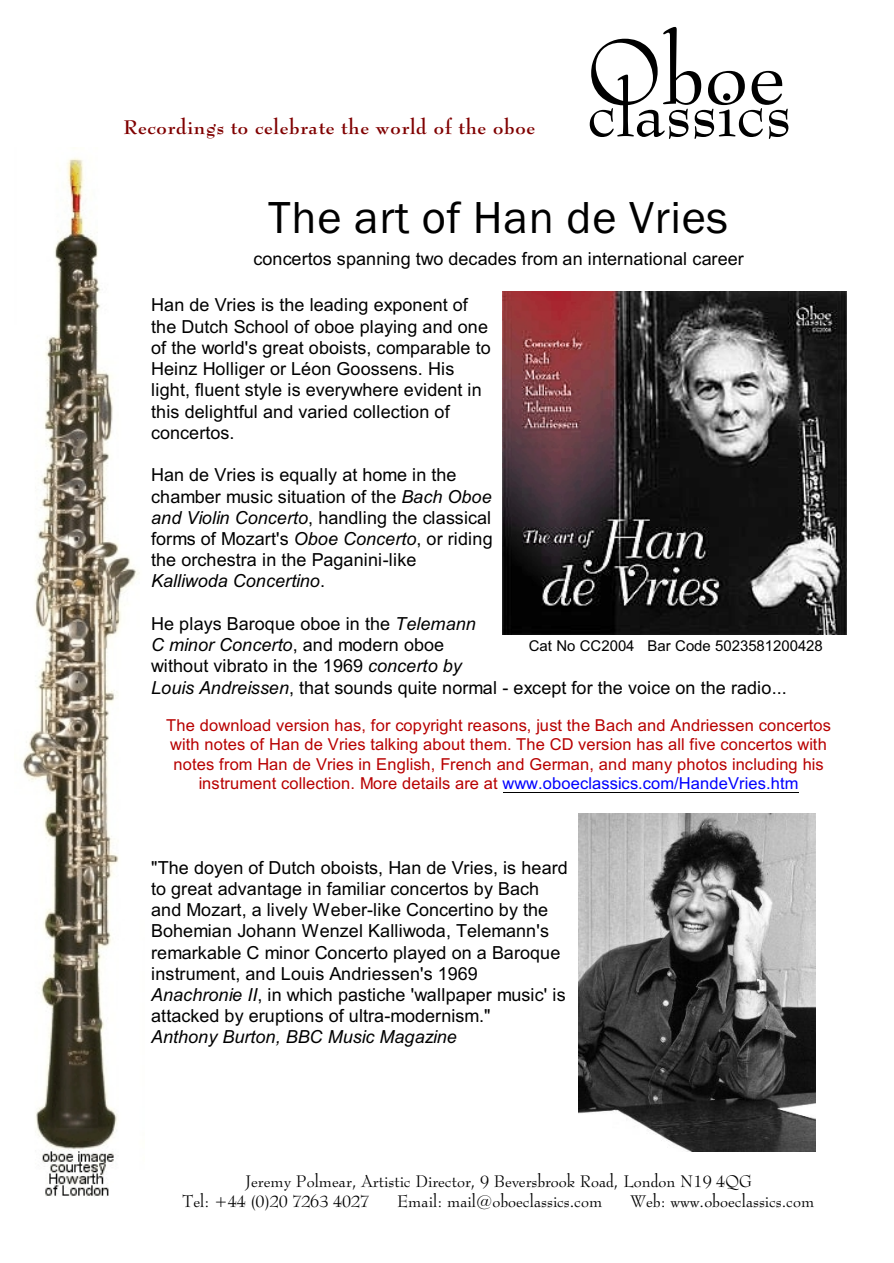
<style>
.page{position:relative;width:894px;height:1263px;background:#fff}
.page>*{position:absolute;margin:0;border:0;box-sizing:border-box;transform-origin:0 0}
.t1{font:89.85px "Bernhard Mod BT";color:#000}
.t2{font:72px "Bernhard Mod BT";color:#000}
.t3{font:46.5px "Franklin Gothic";letter-spacing:.015em;color:#000}
.t4{font:700 19.5px "Bernhard Mod BT";letter-spacing:.035em;color:#800000}
.t5{font:18px/21.3px "Arial";letter-spacing:.005em;color:#000}
.t6{font:italic 18px "Arial";color:#000}
.t7{font:16.5px/19.5px "Arial";letter-spacing:.01em;color:#b80000;text-align:center}
.t8{font:16.5px/20.5px "Bernhard Mod BT";color:#000}
.t9{font:15px "Arial";color:#000}
.s1{font-style:italic}
.s2{color:#00f}
</style>
<div class="page">
<img style="left:22px;top:158px;width:118px;height:1038px">
<hr style="left:503px;top:792px;width:295px;height:1px;background:#000">
<img style="left:503px;top:291px;width:343px;height:344px">
<img style="left:579px;top:814px;width:237px;height:337px">
<p class="t4" style="left:123px;top:119px;width:413px">Recordings to celebrate the world of the oboe</p>
<h1 class="t1" style="left:587px;top:35px;width:199px">Oboe</h1>
<h2 class="t2" style="left:587px;top:81px;width:206px">classics</h2>
<h3 class="t3" style="left:268px;top:200px;width:462px">The art of Han de Vries</h3>
<p class="t5" style="left:253px;top:249px;width:492px">concertos spanning two decades from an international career</p>
<p class="t5" style="left:151px;top:296px;width:341px">Han de Vries is the leading exponent of the Dutch School of oboe playing and one of the world's great oboists, comparable to Heinz Holliger or Léon Goossens. His light, fluent style is everywhere evident in this delightful and varied collection of concertos.</p>
<p class="t5" style="left:151px;top:466px;width:343px">Han de Vries is equally at home in the chamber music situation of the <span class="s1">Bach Oboe and Violin Concerto</span>, handling the classical forms of Mozart's <span class="s1">Oboe Concerto</span>, or riding the orchestra in the Paganini-like <span class="s1">Kalliwoda Concertino</span>.</p>
<p class="t5" style="left:151px;top:615px;width:637px">He plays Baroque oboe in the <span class="s1">Telemann<br>C minor Concerto</span>, and modern oboe<br>without vibrato in the 1969 <span class="s1">concerto by<br>Louis Andreissen</span>, that sounds quite normal - except for the voice on the radio...</p>
<p class="t7" style="left:166px;top:717px;width:666px">The download version has, for copyright reasons, just the Bach and Andriessen concertos with notes of Han de Vries talking about them. The CD version has all five concertos with notes from Han de Vries in English, French and German, and many photos including his instrument collection. More details are at <span class="s2">www.oboeclassics.com/HandeVries.htm</span></p>
<p class="t9" style="left:529px;top:640px;width:296px">Cat No CC2004 Bar Code 5023581200428</p>
<p class="t5" style="left:151px;top:858px;width:418px">"The doyen of Dutch oboists, Han de Vries, is heard to great advantage in familiar concertos by Bach and Mozart, a lively Weber-like Concertino by the Bohemian Johann Wenzel Kalliwoda, Telemann's remarkable C minor Concerto played on a Baroque instrument, and Louis Andriessen's 1969<br><span class="s1">Anachronie II</span>, in which pastiche 'wallpaper music' is attacked by eruptions of ultra-modernism."</p>
<p class="t6" style="left:151px;top:1030px;width:307px">Anthony Burton, BBC Music Magazine</p>
<p class="t8" style="left:183px;top:1172px;width:571px;text-indent:63px">Jeremy Polmear, Artistic Director, 9 Beversbrook Road, London N19 4QG<br>Tel: +44 (0)20 7263 4027</p>
<p class="t8" style="left:397px;top:1193px;width:207px">Email: mail@oboeclassics.com</p>
<p class="t8" style="left:631px;top:1193px;width:185px">Web: www.oboeclassics.com</p>
</div>
